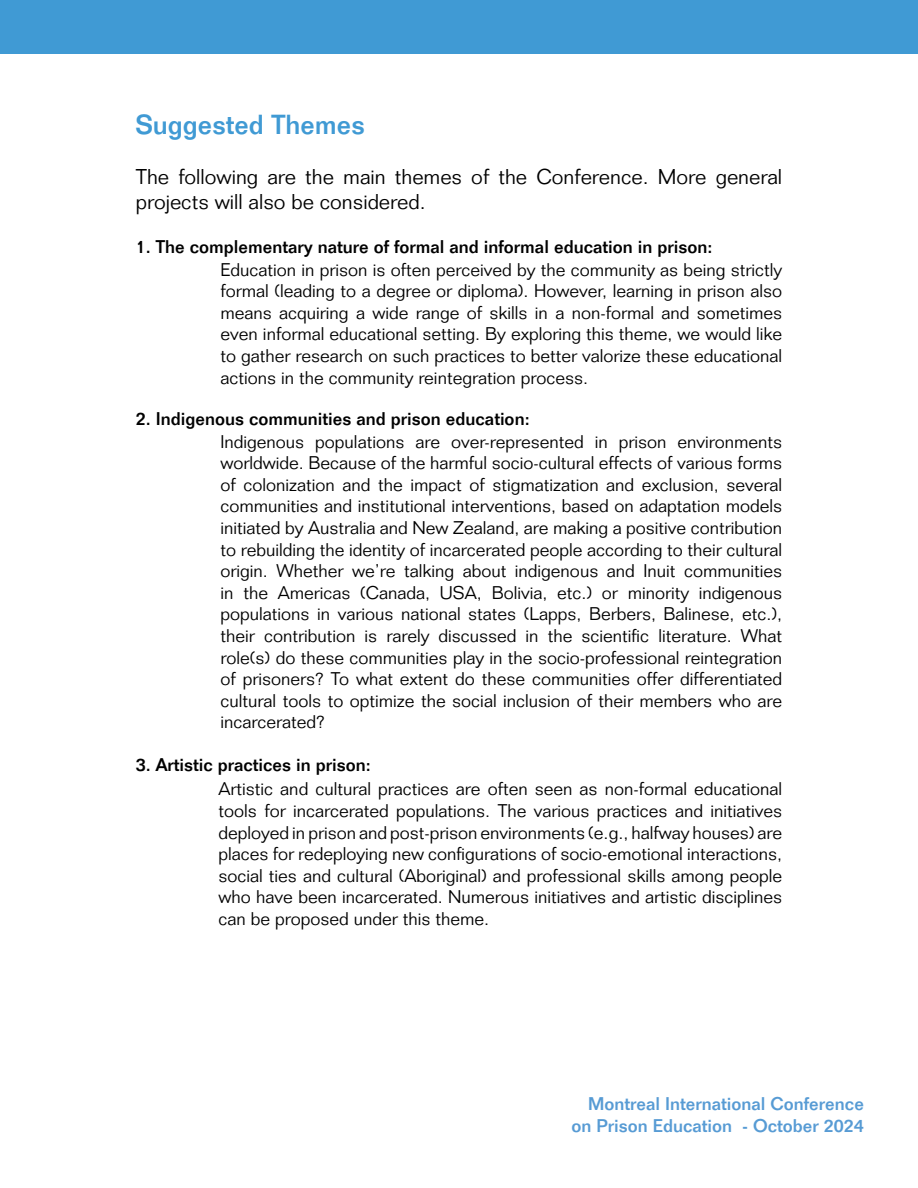
<style>
.page{position:relative;width:918px;height:1188px;background:#fff}
.page>*{position:absolute;margin:0;border:0;box-sizing:border-box;transform-origin:0 0}
.t1{font:500 27px "Folio Std";color:#409ad4}
.t2{font:300 21px/25.2px "Folio Std";color:#000}
.t3{font:300 18px/21.6px "Folio Std";color:#000;text-align:justify}
.t4{font:500 18px "Folio Std";color:#000}
.t5{font:500 18px/21.6px "Folio Std";color:#579bd4;text-align:right}
</style>
<div class="page">
<div style="left:0;top:0;width:918px;height:54px;background:#409ad4"></div>
<h1 class="t1" style="left:136px;top:108px;width:231px">Suggested Themes</h1>
<p class="t2" style="left:136px;top:164px;width:648px">The following are the main themes of the Conference. More general projects will also be considered.</p>
<p class="t4" style="left:136px;top:235px;width:578px">1. The complementary nature of formal and informal education in prison:</p>
<p class="t3" style="left:221px;top:258px;width:563px">Education in prison is often perceived by the community as being strictly formal (leading to a degree or diploma). However, learning in prison also means acquiring a wide range of skills in a non-formal and sometimes even informal educational setting. By exploring this theme, we would like to gather research on such practices to better valorize these educational actions in the community reintegration process.</p>
<p class="t4" style="left:136px;top:408px;width:395px">2. Indigenous communities and prison education:</p>
<p class="t3" style="left:221px;top:430px;width:563px">Indigenous populations are over-represented in prison environments worldwide. Because of the harmful socio-cultural effects of various forms of colonization and the impact of stigmatization and exclusion, several communities and institutional interventions, based on adaptation models initiated by Australia and New Zealand, are making a positive contribution to rebuilding the identity of incarcerated people according to their cultural origin. Whether we’re talking about indigenous and Inuit communities in the Americas (Canada, USA, Bolivia, etc.) or minority indigenous populations in various national states (Lapps, Berbers, Balinese, etc.), their contribution is rarely discussed in the scientific literature. What role(s) do these communities play in the socio-professional reintegration of prisoners? To what extent do these communities offer differentiated cultural tools to optimize the social inclusion of their members who are incarcerated?</p>
<p class="t4" style="left:136px;top:754px;width:237px">3. Artistic practices in prison:</p>
<p class="t3" style="left:219px;top:778px;width:565px">Artistic and cultural practices are often seen as non-formal educational tools for incarcerated populations. The various practices and initiatives deployed in prison and post-prison environments (e.g., halfway houses) are places for redeploying new configurations of socio-emotional interactions, social ties and cultural (Aboriginal) and professional skills among people who have been incarcerated. Numerous initiatives and artistic disciplines can be proposed under this theme.</p>
<p class="t5" style="left:571px;top:1093px;width:294px">Montreal International Conference on Prison Education - October 2024</p>
</div>
